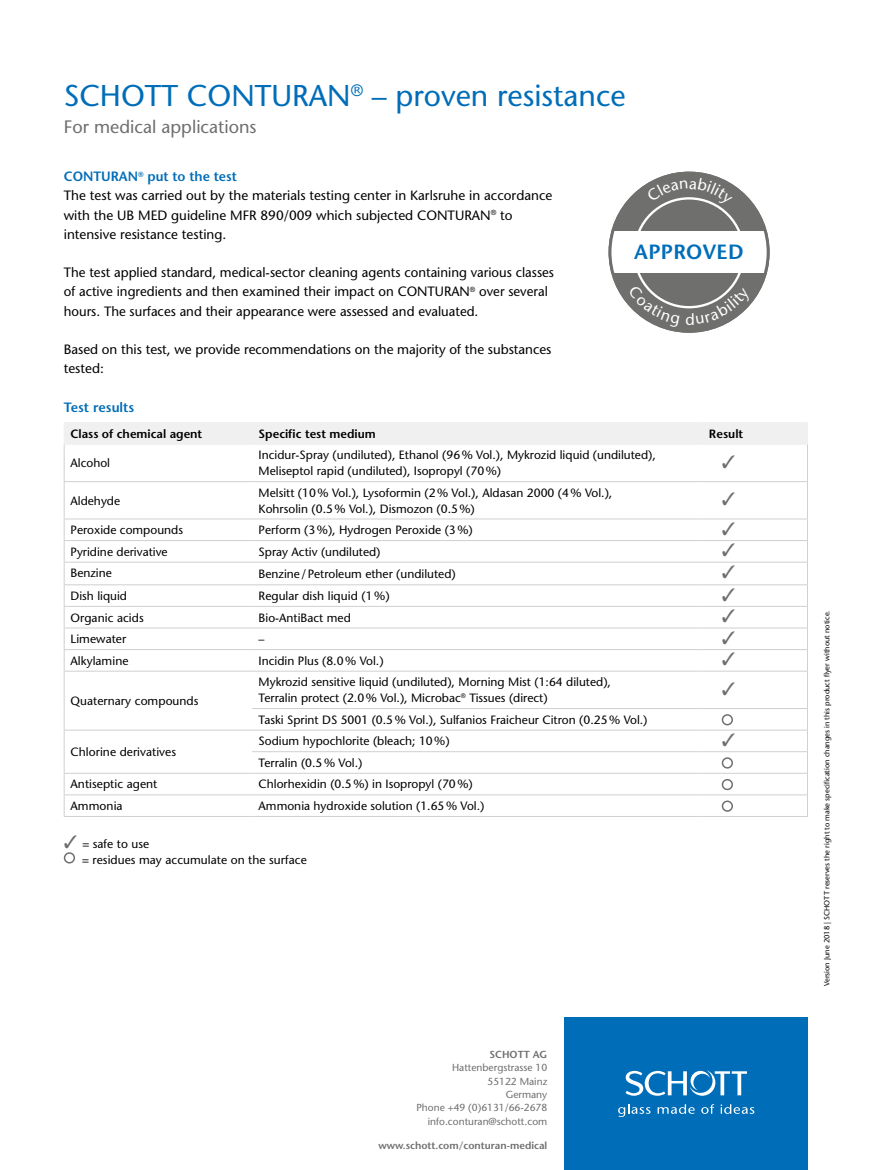
<style>
.page{position:relative;width:872px;height:1170px;background:#fff}
.page>*{position:absolute;margin:0;border:0;box-sizing:border-box;transform-origin:0 0}
.t1{font:500 30px "Stone Sans Std";color:#006db8}
.t2{font:600 20.55px "Stone Sans Std";letter-spacing:.015em;color:#006db8}
.t3{font:500 18px "Stone Sans Std";color:#6f6f6e}
.t4{font:500 13.5px/19.2px "Stone Sans Std";color:#000}
.t5{font:600 13.5px "Stone Sans Std";color:#006db8}
.t6{font:500 12px/15.8px "Stone Sans Std";color:#000}
.t7{font:600 12px "Stone Sans Std";color:#000}
.t8{font:500 10.2px/13.4px "Stone Sans Std";color:#6f6f6e;text-align:right}
.t9{font:600 10.2px "Stone Sans Std";color:#6f6f6e}
.t10{font:500 7.5px "Stone Sans Std";color:#000}
.s1{font-weight:600;color:#006db8}
.s2{color:#6f6f6e}
</style>
<div class="page">
<div style="left:564px;top:1017px;width:244px;height:152px;background:#006db8"></div>
<svg style="left:618px;top:1104px;width:32px;height:12px"></svg>
<svg style="left:657px;top:1104px;width:38px;height:9px"></svg>
<svg style="left:701px;top:1104px;width:13px;height:9px"></svg>
<svg style="left:720px;top:1104px;width:34px;height:9px"></svg>
<svg style="left:625px;top:1070px;width:122px;height:25px"></svg>
<hr style="left:252px;top:540px;width:450px;height:1px;background:#cfd0d0">
<hr style="left:702px;top:540px;width:106px;height:1px;background:#cfd0d0">
<hr style="left:252px;top:561px;width:450px;height:1px;background:#cfd0d0">
<hr style="left:702px;top:561px;width:106px;height:1px;background:#cfd0d0">
<hr style="left:252px;top:584px;width:450px;height:1px;background:#cfd0d0">
<hr style="left:252px;top:606px;width:450px;height:1px;background:#cfd0d0">
<hr style="left:252px;top:627px;width:450px;height:1px;background:#cfd0d0">
<hr style="left:252px;top:649px;width:450px;height:1px;background:#cfd0d0">
<hr style="left:252px;top:670px;width:450px;height:1px;background:#cfd0d0">
<hr style="left:252px;top:708px;width:450px;height:1px;background:#cfd0d0">
<hr style="left:252px;top:729px;width:450px;height:1px;background:#cfd0d0">
<hr style="left:252px;top:751px;width:450px;height:1px;background:#cfd0d0">
<hr style="left:252px;top:772px;width:450px;height:1px;background:#cfd0d0">
<hr style="left:252px;top:794px;width:450px;height:1px;background:#cfd0d0">
<hr style="left:252px;top:816px;width:450px;height:1px;background:#cfd0d0">
<hr style="left:252px;top:444px;width:450px;height:1px;background:#f0f0f0">
<hr style="left:252px;top:481px;width:450px;height:1px;background:#cfd0d0">
<hr style="left:702px;top:481px;width:106px;height:1px;background:#cfd0d0">
<hr style="left:252px;top:518px;width:450px;height:1px;background:#cfd0d0">
<hr style="left:702px;top:518px;width:106px;height:1px;background:#cfd0d0">
<div style="left:64px;top:422px;width:744px;height:22px;background:#f0f0f0"></div>
<hr style="left:64px;top:584px;width:188px;height:1px;background:#cfd0d0">
<hr style="left:64px;top:606px;width:188px;height:1px;background:#cfd0d0">
<hr style="left:64px;top:627px;width:188px;height:1px;background:#cfd0d0">
<hr style="left:64px;top:649px;width:188px;height:1px;background:#cfd0d0">
<hr style="left:64px;top:794px;width:188px;height:1px;background:#cfd0d0">
<hr style="left:64px;top:816px;width:188px;height:1px;background:#cfd0d0">
<hr style="left:64px;top:561px;width:188px;height:1px;background:#cfd0d0">
<hr style="left:64px;top:540px;width:188px;height:1px;background:#cfd0d0">
<hr style="left:64px;top:518px;width:188px;height:1px;background:#cfd0d0">
<hr style="left:64px;top:444px;width:188px;height:1px;background:#f0f0f0">
<hr style="left:64px;top:481px;width:188px;height:1px;background:#cfd0d0">
<hr style="left:702px;top:444px;width:106px;height:1px;background:#f0f0f0">
<hr style="left:807px;top:444px;width:1px;height:37px;background:#cfd0d0">
<hr style="left:807px;top:482px;width:1px;height:36px;background:#cfd0d0">
<svg style="left:807px;top:519px;width:1px;height:151px"></svg>
<hr style="left:807px;top:671px;width:1px;height:37px;background:#cfd0d0">
<svg style="left:807px;top:709px;width:1px;height:107px"></svg>
<hr style="left:702px;top:584px;width:106px;height:1px;background:#cfd0d0">
<hr style="left:702px;top:606px;width:106px;height:1px;background:#cfd0d0">
<hr style="left:702px;top:627px;width:106px;height:1px;background:#cfd0d0">
<hr style="left:702px;top:649px;width:106px;height:1px;background:#cfd0d0">
<hr style="left:702px;top:670px;width:106px;height:1px;background:#cfd0d0">
<hr style="left:702px;top:708px;width:106px;height:1px;background:#cfd0d0">
<hr style="left:702px;top:729px;width:106px;height:1px;background:#cfd0d0">
<hr style="left:702px;top:751px;width:106px;height:1px;background:#cfd0d0">
<hr style="left:702px;top:772px;width:106px;height:1px;background:#cfd0d0">
<hr style="left:702px;top:794px;width:106px;height:1px;background:#cfd0d0">
<hr style="left:702px;top:816px;width:106px;height:1px;background:#cfd0d0">
<hr style="left:64px;top:444px;width:1px;height:37px;background:#cfd0d0">
<hr style="left:64px;top:482px;width:1px;height:36px;background:#cfd0d0">
<svg style="left:64px;top:519px;width:1px;height:151px"></svg>
<hr style="left:64px;top:670px;width:188px;height:1px;background:#cfd0d0">
<hr style="left:64px;top:671px;width:1px;height:37px;background:#cfd0d0">
<hr style="left:64px;top:729px;width:188px;height:1px;background:#cfd0d0">
<svg style="left:64px;top:708px;width:1px;height:108px"></svg>
<hr style="left:64px;top:772px;width:188px;height:1px;background:#cfd0d0">
<div style="left:721px;top:714px;width:12px;height:11px;border:2px solid #6f6f6e;border-radius:50%"></div>
<div style="left:721px;top:757px;width:12px;height:11px;border:2px solid #6f6f6e;border-radius:50%"></div>
<div style="left:721px;top:778px;width:12px;height:12px;border:2px solid #6f6f6e;border-radius:50%"></div>
<div style="left:721px;top:800px;width:12px;height:11px;border:2px solid #6f6f6e;border-radius:50%"></div>
<div style="left:64px;top:852px;width:11px;height:11px;border:2px solid #6f6f6e;border-radius:50%"></div>
<svg style="left:608px;top:171px;width:162px;height:162px"></svg>
<h1 class="t1" style="left:64px;top:78px;width:563px">SCHOTT CONTURAN<sup>®</sup> – proven resistance</h1>
<h3 class="t3" style="left:64px;top:116px;width:194px">For medical applications</h3>
<p class="t4" style="left:64px;top:167px;width:490px"><span class="s1">CONTURAN</span><sup>®</sup> <span class="s1">put to the test<br></span>The test was carried out by the materials testing center in Karlsruhe in accordance with the UB MED guideline MFR 890/009 which subjected CONTURAN<sup>®</sup> to intensive resistance testing.</p>
<p class="t4" style="left:64px;top:263px;width:492px">The test applied standard, medical-sector cleaning agents containing various classes of active ingredients and then examined their impact on CONTURAN<sup>®</sup> over several hours. The surfaces and their appearance were assessed and evaluated.</p>
<p class="t4" style="left:64px;top:340px;width:489px">Based on this test, we provide recommendations on the majority of the substances tested:</p>
<h2 class="t2" style="left:634px;top:239px;width:111px">APPROVED</h2>
<p class="t5" style="left:64px;top:399px;width:72px">Test results</p>
<p class="t7" style="left:71px;top:426px;width:133px">Class of chemical agent</p>
<p class="t7" style="left:259px;top:426px;width:119px">Specific test medium</p>
<p class="t7" style="left:709px;top:426px;width:36px">Result</p>
<p class="t6" style="left:71px;top:455px;width:41px">Alcohol</p>
<p class="t6" style="left:259px;top:447px;width:399px">Incidur-Spray (undiluted), Ethanol (96% Vol.), Mykrozid liquid (undiluted),<br>Meliseptol rapid (undiluted), Isopropyl (70%)</p>
<p class="t6" style="left:71px;top:492px;width:51px">Aldehyde</p>
<p class="t6" style="left:259px;top:485px;width:355px">Melsitt (10% Vol.), Lysoformin (2% Vol.), Aldasan 2000 (4% Vol.),<br>Kohrsolin (0.5% Vol.), Dismozon (0.5%)</p>
<p class="t6" style="left:71px;top:522px;width:114px">Peroxide compounds</p>
<p class="t6" style="left:259px;top:522px;width:216px">Perform (3%), Hydrogen Peroxide (3%)</p>
<p class="t6" style="left:71px;top:543px;width:99px">Pyridine derivative</p>
<p class="t6" style="left:259px;top:543px;width:123px">Spray Activ (undiluted)</p>
<p class="t6" style="left:71px;top:565px;width:43px">Benzine</p>
<p class="t6" style="left:259px;top:566px;width:199px">Benzine/Petroleum ether (undiluted)</p>
<p class="t6" style="left:71px;top:588px;width:58px">Dish liquid</p>
<p class="t6" style="left:259px;top:588px;width:132px">Regular dish liquid (1%)</p>
<p class="t6" style="left:71px;top:609px;width:75px">Organic acids</p>
<p class="t6" style="left:259px;top:609px;width:94px">Bio-AntiBact med</p>
<p class="t6" style="left:71px;top:631px;width:57px">Limewater</p>
<p class="t6" style="left:259px;top:631px;width:8px">–</p>
<p class="t6" style="left:71px;top:652px;width:60px">Alkylamine</p>
<p class="t6" style="left:259px;top:652px;width:126px">Incidin Plus (8.0% Vol.)</p>
<p class="t6" style="left:71px;top:693px;width:129px">Quaternary compounds</p>
<p class="t6" style="left:259px;top:674px;width:354px">Mykrozid sensitive liquid (undiluted), Morning Mist (1:64 diluted),<br>Terralin protect (2.0% Vol.), Microbac<sup>®</sup> Tissues (direct)</p>
<p class="t6" style="left:259px;top:711px;width:390px">Taski Sprint DS 5001 (0.5% Vol.), Sulfanios Fraicheur Citron (0.25% Vol.)</p>
<p class="t6" style="left:71px;top:744px;width:107px">Chlorine derivatives</p>
<p class="t6" style="left:259px;top:733px;width:192px">Sodium hypochlorite (bleach; 10%)</p>
<p class="t6" style="left:259px;top:754px;width:105px">Terralin (0.5% Vol.)</p>
<p class="t6" style="left:71px;top:776px;width:88px">Antiseptic agent</p>
<p class="t6" style="left:259px;top:776px;width:216px">Chlorhexidin (0.5%) in Isopropyl (70%)</p>
<p class="t6" style="left:71px;top:798px;width:54px">Ammonia</p>
<p class="t6" style="left:259px;top:798px;width:227px">Ammonia hydroxide solution (1.65% Vol.)</p>
<p class="t6" style="left:82px;top:835px;width:226px;text-indent:-18px"><span class="s2">✓</span> = safe to use<br>= residues may accumulate on the surface</p>
<p class="t9" style="left:489px;top:1048px;width:59px">SCHOTT AG</p>
<p class="t8" style="left:416px;top:1060px;width:132px">Hattenbergstrasse 10<br>55122 Mainz<br>Germany<br>Phone +49 (0)6131/66-2678 info.conturan@schott.com</p>
<p class="t9" style="left:379px;top:1138px;width:170px">www.schott.com/conturan-medical</p>
<p class="t10" style="left:822px;top:985px;width:377px;rotate:-90deg">Version June 2018 | SCHOTT reserves the right to make specification changes in this product flyer without notice.</p>
</div>
